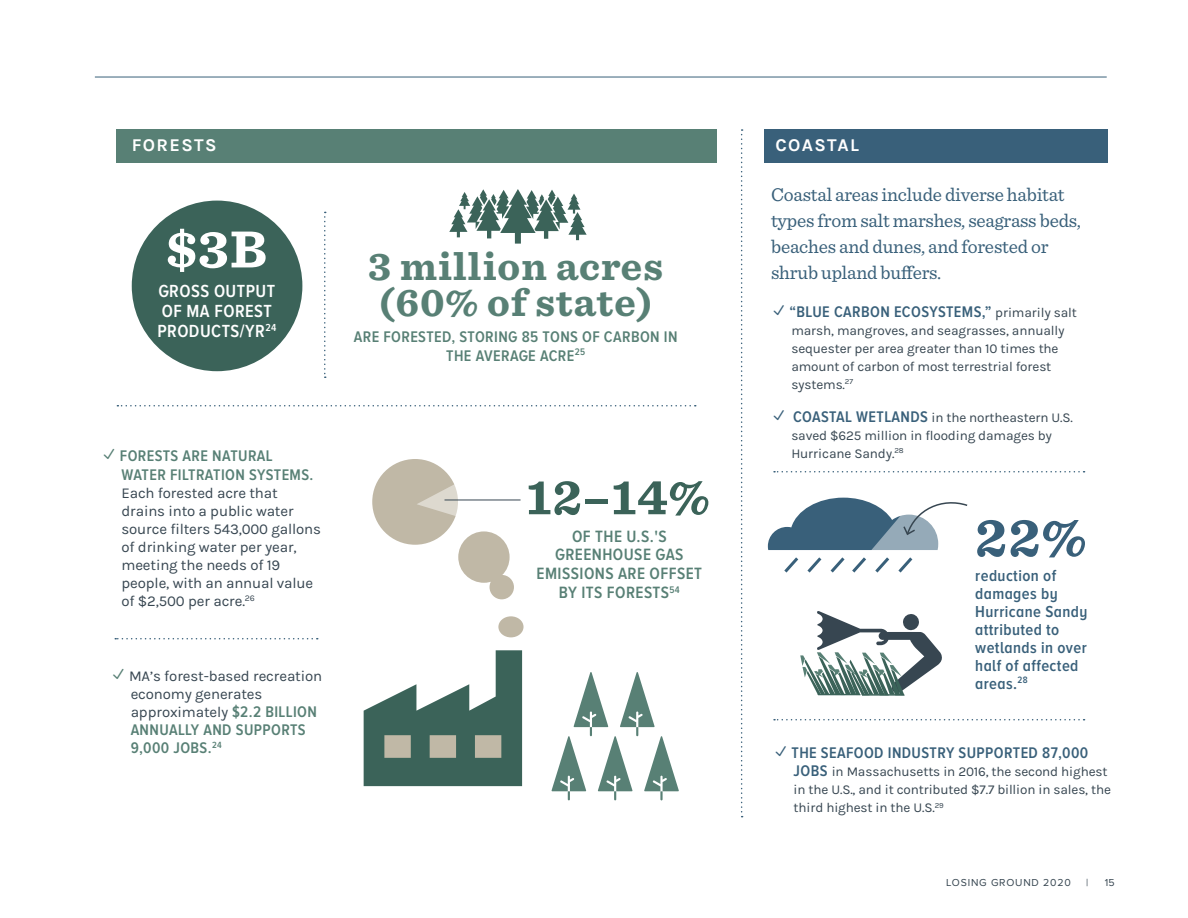
<style>
.page{position:relative;width:1188px;height:918px;background:#fff}
.page>*{position:absolute;margin:0;border:0;box-sizing:border-box;transform-origin:0 0}
.t1{font:700 55.5px "Sentinel";color:#39607a}
.t2{font:700 54.45px "Sentinel";color:#fff}
.t3{font:700 51px "Sentinel";color:#3b6359}
.t4{font:700 40.5px/36px "Sentinel";letter-spacing:.025em;color:#588075}
.t5{font:19.35px/25.8px "Sentinel";letter-spacing:-.01em;color:#39607a}
.t6{font:600 18.15px/20.2px "Proxima Nova A Cond";letter-spacing:.025em;color:#fff}
.t7{font:700 18px "Karla";letter-spacing:.075em;color:#fff}
.t8{font:600 16.95px/18.9px "Proxima Nova A Cond";letter-spacing:.025em;color:#588075;text-align:center}
.t9{font:600 16.5px/18px "Proxima Nova A Cond";letter-spacing:.025em;color:#39607a}
.t10{font:600 15.9px/19.5px "Proxima Nova A Cond";letter-spacing:.025em;color:#588075}
.t11{font:600 15.9px "Proxima Nova A Cond";letter-spacing:.025em;color:#39607a}
.t12{font:15px/18px "Karla";letter-spacing:-.01em;color:#374651}
.t13{font:13.5px/18px "Karla";letter-spacing:-.01em;color:#374651}
.t14{font:10.5px "Proxima Nova";letter-spacing:.075em;color:#374651}
.s1{font-family:"Proxima Nova A Cond";font-weight:600;font-size:15.9px;color:#588075}
.s2{font-family:"Karla";font-weight:400;font-size:13.5px;color:#374651}
.s3{font-family:"Proxima Nova A Cond";font-weight:600;font-size:15.9px;color:#39607a}
</style>
<div class="page">
<hr style="left:95px;top:77px;width:1012px;height:1px;background:#39607a">
<svg style="left:741px;top:129px;width:2px;height:688px"></svg>
<svg style="left:117px;top:405px;width:579px;height:1px"></svg>
<svg style="left:324px;top:212px;width:2px;height:166px"></svg>
<svg style="left:115px;top:638px;width:203px;height:1px"></svg>
<div style="left:498px;top:616px;width:26px;height:21px;background:#c0b8a6;border-radius:50%"></div>
<div style="left:458px;top:531px;width:52px;height:52px;background:#c0b8a6;border-radius:50%"></div>
<div style="left:372px;top:459px;width:86px;height:86px;background:#c0b8a6;border-radius:50%"></div>
<svg style="left:364px;top:650px;width:158px;height:136px"></svg>
<div style="left:490px;top:575px;width:24px;height:24px;background:#c0b8a6;border-radius:50%"></div>
<svg style="left:417px;top:479px;width:49px;height:40px"></svg>
<hr style="left:445px;top:500px;width:76px;height:1px;background:#374651">
<div style="left:117px;top:129px;width:600px;height:34px;background:#588075"></div>
<div style="left:133px;top:202px;width:168px;height:168px;background:#3b6359;border-radius:50%"></div>
<svg style="left:774px;top:471px;width:311px;height:1px"></svg>
<svg style="left:774px;top:719px;width:311px;height:1px"></svg>
<div style="left:765px;top:129px;width:343px;height:34px;background:#39607a"></div>
<svg style="left:800px;top:611px;width:142px;height:85px"></svg>
<svg style="left:768px;top:497px;width:200px;height:76px"></svg>
<svg style="left:449px;top:189px;width:138px;height:55px"></svg>
<svg style="left:551px;top:672px;width:128px;height:128px"></svg>
<h3 class="t7" style="left:132px;top:135px;width:86px">FORESTS</h3>
<h2 class="t2" style="left:166px;top:206px;width:102px">$3B</h2>
<h3 class="t6" style="left:157px;top:280px;width:120px">GROSS OUTPUT<br>OF MA FOREST<br>PRODUCTS/YR<sup>24</sup></h3>
<h3 class="t4" style="left:368px;top:247px;width:296px">3 million acres (60% of state)</h3>
<p class="t10" style="left:354px;top:327px;width:325px;line-height:18.9px;text-align:center">ARE FORESTED, STORING 85 TONS OF CARBON IN<br>THE AVERAGE ACRE<sup>25</sup></p>
<p class="t10" style="left:120px;top:446px;width:195px">FORESTS ARE NATURAL<br>WATER FILTRATION SYSTEMS.</p>
<p class="t12" style="left:121px;top:485px;width:201px">Each forested acre that drains into a public water source filters 543,000 gallons of drinking water per year, meeting the needs of 19 people, with an annual value of $2,500 per acre.<sup>26</sup></p>
<p class="t12" style="left:129px;top:667px;width:195px">MA’s forest-based recreation economy generates approximately <span class="s1">$2.2 BILLION</span></p>
<p class="t10" style="left:131px;top:721px;width:177px;line-height:18px">ANNUALLY AND SUPPORTS<br>9,000 JOBS.<sup>24</sup></p>
<h3 class="t3" style="left:526px;top:457px;width:185px">12–14%</h3>
<p class="t8" style="left:537px;top:526px;width:167px">OF THE U.S.'S<br>GREENHOUSE GAS<br>EMISSIONS ARE OFFSET<br>BY ITS FORESTS<sup>54</sup></p>
<h3 class="t7" style="left:775px;top:134px;width:85px">COASTAL</h3>
<h3 class="t5" style="left:771px;top:181px;width:311px">Coastal areas include diverse habitat types from salt marshes, seagrass beds, beaches and dunes, and forested or shrub upland buffers.</h3>
<p class="t11" style="left:789px;top:303px;width:289px">“BLUE CARBON ECOSYSTEMS,” <span class="s2">primarily salt</span></p>
<p class="t13" style="left:791px;top:322px;width:275px">marsh, mangroves, and seagrasses, annually sequester per area greater than 10 times the amount of carbon of most terrestrial forest systems.<sup>27</sup></p>
<p class="t13" style="left:791px;top:409px;width:283px"><span class="s3">COASTAL WETLANDS</span> in the northeastern U.S. saved $625 million in flooding damages by<br>Hurricane Sandy.<sup>28</sup></p>
<h1 class="t1" style="left:975px;top:494px;width:112px">22%</h1>
<p class="t9" style="left:975px;top:566px;width:114px">reduction of damages by<br>Hurricane Sandy attributed to wetlands in over half of affected areas.<sup>28</sup></p>
<p class="t11" style="left:792px;top:744px;width:298px">THE SEAFOOD INDUSTRY SUPPORTED 87,000</p>
<p class="t13" style="left:794px;top:763px;width:319px"><span class="s3">JOBS</span> in Massachusetts in 2016, the second highest in the U.S., and it contributed $7.7 billion in sales, the third highest in the U.S.<sup>29</sup></p>
<p class="t14" style="left:946px;top:876px;width:126px">LOSING GROUND 2020</p>
<p class="t14" style="left:1086px;top:876px;width:4px">|</p>
<p class="t14" style="left:1105px;top:876px;width:11px">15</p>
</div>
